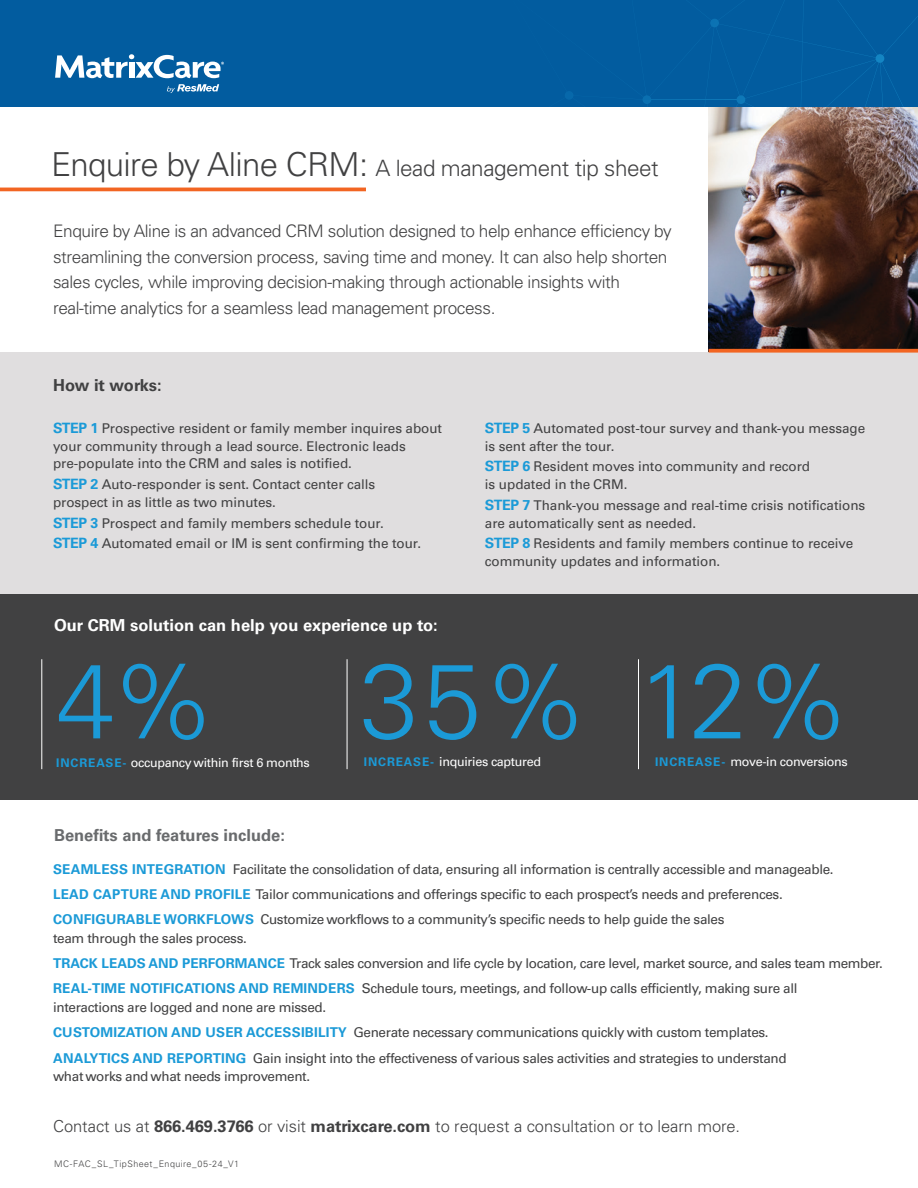
<style>
.page{position:relative;width:918px;height:1188px;background:#fff}
.page>*{position:absolute;margin:0;border:0;box-sizing:border-box;transform-origin:0 0}
.t1{font:300 105.6px "Univers LT Std";color:#1b9ad7}
.t2{font:300 22.5px "Univers LT Std";letter-spacing:-.02em;color:#414142}
.t3{font:300 17.25px/25.5px "Univers LT Std";letter-spacing:-.025em;color:#414142}
.t4{font:300 16.5px "Univers LT Std";letter-spacing:-.005em;color:#414142}
.t5{font:700 16.5px "Univers LT Std";color:#fff}
.t6{font:700 16.5px "Univers LT Std";color:#696b6d}
.t7{font:700 16.5px "Univers LT Std";color:#414142}
.t8{font:13.5px/18.8px "Univers";letter-spacing:-.025em;color:#414142}
.t9{font:13.5px/17.7px "Univers";letter-spacing:-.005em;color:#414142}
.t10{font:12.6px "Univers";letter-spacing:-.025em;color:#fff}
.t11{font:300 9px "Univers LT Std";letter-spacing:.05em;color:#434344}
.s1{font-size:33px}
.s2{font-family:"Univers LT Std";font-weight:700;font-size:14.25px;color:#1b9ad7}
.s3{font-family:"Univers LT Std";font-weight:700;font-size:11.85px;color:#1b9ad7}
.s4{font-family:"Univers LT Std";font-weight:700;color:#1b9ad7}
.s5{font-weight:700}
</style>
<div class="page">
<img style="left:709px;top:106px;width:209px;height:243px">
<div style="left:0;top:353px;width:918px;height:241px;background:#e0dedf"></div>
<div style="left:0;top:594px;width:918px;height:205px;background:#414142"></div>
<hr style="left:42px;top:659px;width:1px;height:110px;background:#fff">
<hr style="left:347px;top:659px;width:1px;height:110px;background:#fff">
<hr style="left:638px;top:659px;width:1px;height:110px;background:#fff">
<div style="left:0;top:0;width:918px;height:106px;background:#025c9f"></div>
<svg style="left:642px;top:2px;width:276px;height:104px"></svg>
<div style="left:565px;top:91px;width:8px;height:9px;background:#0768aa;border-radius:50%"></div>
<div style="left:643px;top:95px;width:8px;height:9px;background:#0a6fb0;border-radius:50%"></div>
<div style="left:737px;top:95px;width:8px;height:9px;background:#0e78b8;border-radius:50%"></div>
<div style="left:876px;top:54px;width:8px;height:9px;background:#1485c3;border-radius:50%"></div>
<div style="left:710px;top:19px;width:9px;height:8px;background:#0b72b3;border-radius:50%"></div>
<svg style="left:55px;top:54px;width:169px;height:24px"></svg>
<svg style="left:167px;top:84px;width:52px;height:9px"></svg>
<hr style="left:0;top:188px;width:366px;height:3px;background:#f26522">
<svg style="left:709px;top:349px;width:209px;height:4px"></svg>
<p class="t2" style="left:51px;top:155px;width:609px"><span class="s1">Enquire by Aline CRM:</span> A lead management tip sheet</p>
<p class="t3" style="left:53px;top:218px;width:620px">Enquire by Aline is an advanced CRM solution designed to help enhance efficiency by streamlining the conversion process, saving time and money. It can also help shorten sales cycles, while improving decision-making through actionable insights with real-time analytics for a seamless lead management process.</p>
<p class="t7" style="left:53px;top:375px;width:110px">How it works:</p>
<p class="t9" style="left:53px;top:419px;width:391px"><span class="s2">STEP 1</span> Prospective resident or family member inquires about your community through a lead source. Electronic leads pre-populate into the CRM and sales is notified.</p>
<p class="t9" style="left:53px;top:475px;width:324px"><span class="s2">STEP 2</span> Auto-responder is sent. Contact center calls prospect in as little as two minutes.</p>
<p class="t9" style="left:53px;top:514px;width:332px"><span class="s2">STEP 3</span> Prospect and family members schedule tour.</p>
<p class="t9" style="left:53px;top:535px;width:370px"><span class="s2">STEP 4</span> Automated email or IM is sent confirming the tour.</p>
<p class="t5" style="left:54px;top:616px;width:385px">Our CRM solution can help you experience up to:</p>
<p class="t9" style="left:485px;top:419px;width:382px"><span class="s2">STEP 5</span> Automated post-tour survey and thank-you message is sent after the tour.</p>
<p class="t9" style="left:485px;top:458px;width:327px"><span class="s2">STEP 6</span> Resident moves into community and record is updated in the CRM.</p>
<p class="t9" style="left:485px;top:496px;width:382px"><span class="s2">STEP 7</span> Thank-you message and real-time crisis notifications are automatically sent as needed.</p>
<p class="t9" style="left:485px;top:535px;width:370px"><span class="s2">STEP 8</span> Residents and family members continue to receive community updates and information.</p>
<p class="t1" style="left:57px;top:637px;width:161px">4%</p>
<p class="t1" style="left:360px;top:637px;width:230px">35%</p>
<p class="t10" style="left:364px;top:754px;width:179px"><span class="s3">INCREASE-</span> inquiries captured</p>
<p class="t10" style="left:56px;top:755px;width:255px"><span class="s3">INCREASE-</span> occupancy within first 6 months</p>
<p class="t6" style="left:54px;top:826px;width:233px">Benefits and features include:</p>
<p class="t1" style="left:638px;top:637px;width:214px">12%</p>
<p class="t10" style="left:655px;top:754px;width:194px"><span class="s3">INCREASE-</span> move-in conversions</p>
<p class="t8" style="left:53px;top:860px;width:782px"><span class="s4">SEAMLESS INTEGRATION</span> Facilitate the consolidation of data, ensuring all information is centrally accessible and manageable.</p>
<p class="t8" style="left:53px;top:885px;width:731px"><span class="s4">LEAD CAPTURE AND PROFILE</span> Tailor communications and offerings specific to each prospect’s needs and preferences.</p>
<p class="t8" style="left:53px;top:910px;width:673px"><span class="s4">CONFIGURABLE WORKFLOWS</span> Customize workflows to a community’s specific needs to help guide the sales team through the sales process.</p>
<p class="t8" style="left:53px;top:954px;width:831px"><span class="s4">TRACK LEADS AND PERFORMANCE</span> Track sales conversion and life cycle by location, care level, market source, and sales team member.</p>
<p class="t8" style="left:53px;top:979px;width:746px"><span class="s4">REAL-TIME NOTIFICATIONS AND REMINDERS</span> Schedule tours, meetings, and follow-up calls efficiently, making sure all interactions are logged and none are missed.</p>
<p class="t8" style="left:53px;top:1023px;width:717px"><span class="s4">CUSTOMIZATION AND USER ACCESSIBILITY</span> Generate necessary communications quickly with custom templates.</p>
<p class="t8" style="left:53px;top:1049px;width:735px"><span class="s4">ANALYTICS AND REPORTING</span> Gain insight into the effectiveness of various sales activities and strategies to understand what works and what needs improvement.</p>
<p class="t4" style="left:53px;top:1116px;width:689px">Contact us at <span class="s5">866.469.3766</span> or visit <span class="s5">matrixcare.com</span> to request a consultation or to learn more.</p>
<p class="t11" style="left:54px;top:1158px;width:187px">MC-FAC_SL_TipSheet_Enquire_05-24_V1</p>
</div>
